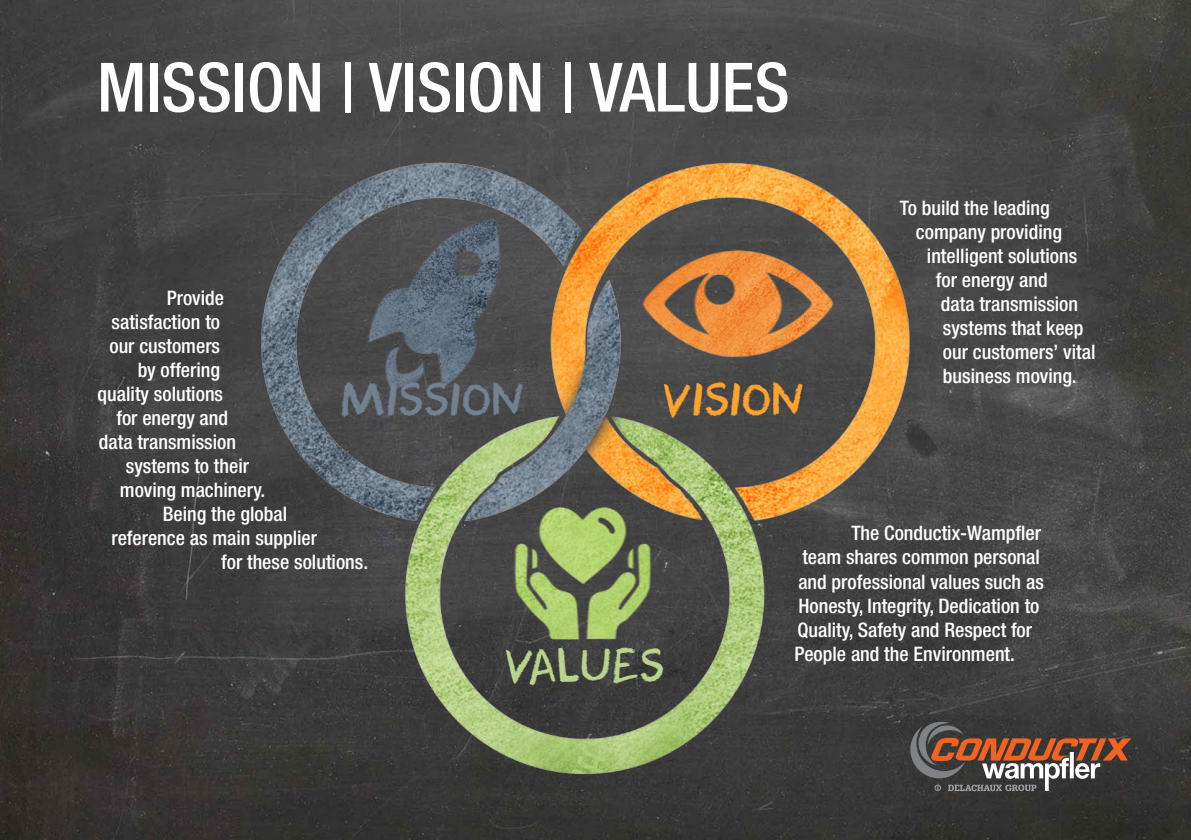
<style>
.page{position:relative;width:1191px;height:840px;background:#fff}
.page>*{position:absolute;margin:0;border:0;box-sizing:border-box;transform-origin:0 0}
.t1{font:500 condensed 68px "Helvetica Neue LT";color:#fff}
.t2{font:45.8px "DK Cool Crayon";color:#738290}
.t3{font:45.8px "DK Cool Crayon";color:#ffa330}
.t4{font:45.8px "DK Cool Crayon";color:#bad48c}
.t5{font:500 condensed 20px "Helvetica Neue LT";color:#fff}
</style>
<div class="page">
<img style="left:0;top:0;width:1191px;height:839px">
<img style="left:228px;top:112px;width:714px;height:714px">
<svg style="left:910px;top:721px;width:221px;height:69px;background:#6b5349"></svg>
<h1 class="t1" style="left:97px;top:47px;width:694px">MISSION | VISION | VALUES</h1>
<p class="t5" style="left:900px;top:196px;width:151px">To build the leading</p>
<p class="t5" style="left:916px;top:220px;width:148px">company providing</p>
<p class="t5" style="left:927px;top:244px;width:152px">intelligent solutions</p>
<p class="t5" style="left:936px;top:268px;width:113px">for energy and</p>
<p class="t5" style="left:941px;top:292px;width:139px">data transmission</p>
<p class="t5" style="left:943px;top:316px;width:142px">systems that keep</p>
<p class="t5" style="left:943px;top:340px;width:154px">our customers’ vital</p>
<p class="t5" style="left:943px;top:364px;width:135px">business moving.</p>
<p class="t5" style="left:167px;top:286px;width:59px">Provide</p>
<p class="t5" style="left:112px;top:310px;width:110px">satisfaction to</p>
<p class="t5" style="left:109px;top:334px;width:112px">our customers</p>
<p class="t5" style="left:138px;top:358px;width:84px">by offering</p>
<p class="t5" style="left:98px;top:382px;width:127px">quality solutions</p>
<p class="t5" style="left:116px;top:406px;width:113px">for energy and</p>
<p class="t5" style="left:99px;top:430px;width:139px">data transmission</p>
<p class="t5" style="left:126px;top:454px;width:125px">systems to their</p>
<p class="t5" style="left:120px;top:478px;width:147px">moving machinery.</p>
<p class="t5" style="left:163px;top:502px;width:126px">Being the global</p>
<p class="t5" style="left:112px;top:526px;width:207px">reference as main supplier</p>
<p class="t5" style="left:221px;top:550px;width:148px">for these solutions.</p>
<h2 class="t2" style="left:340px;top:371px;width:185px">MISSION</h2>
<h2 class="t3" style="left:663px;top:371px;width:143px">VISION</h2>
<p class="t5" style="left:851px;top:521px;width:191px">The Conductix-Wampfler</p>
<p class="t5" style="left:802px;top:545px;width:239px">team shares common personal</p>
<p class="t5" style="left:798px;top:569px;width:247px">and professional values such as</p>
<p class="t5" style="left:798px;top:593px;width:243px">Honesty, Integrity, Dedication to</p>
<p class="t5" style="left:797px;top:617px;width:236px">Quality, Safety and Respect for</p>
<p class="t5" style="left:794px;top:641px;width:222px">People and the Environment.</p>
<h2 class="t4" style="left:505px;top:637px;width:162px">VALUES</h2>
</div>
